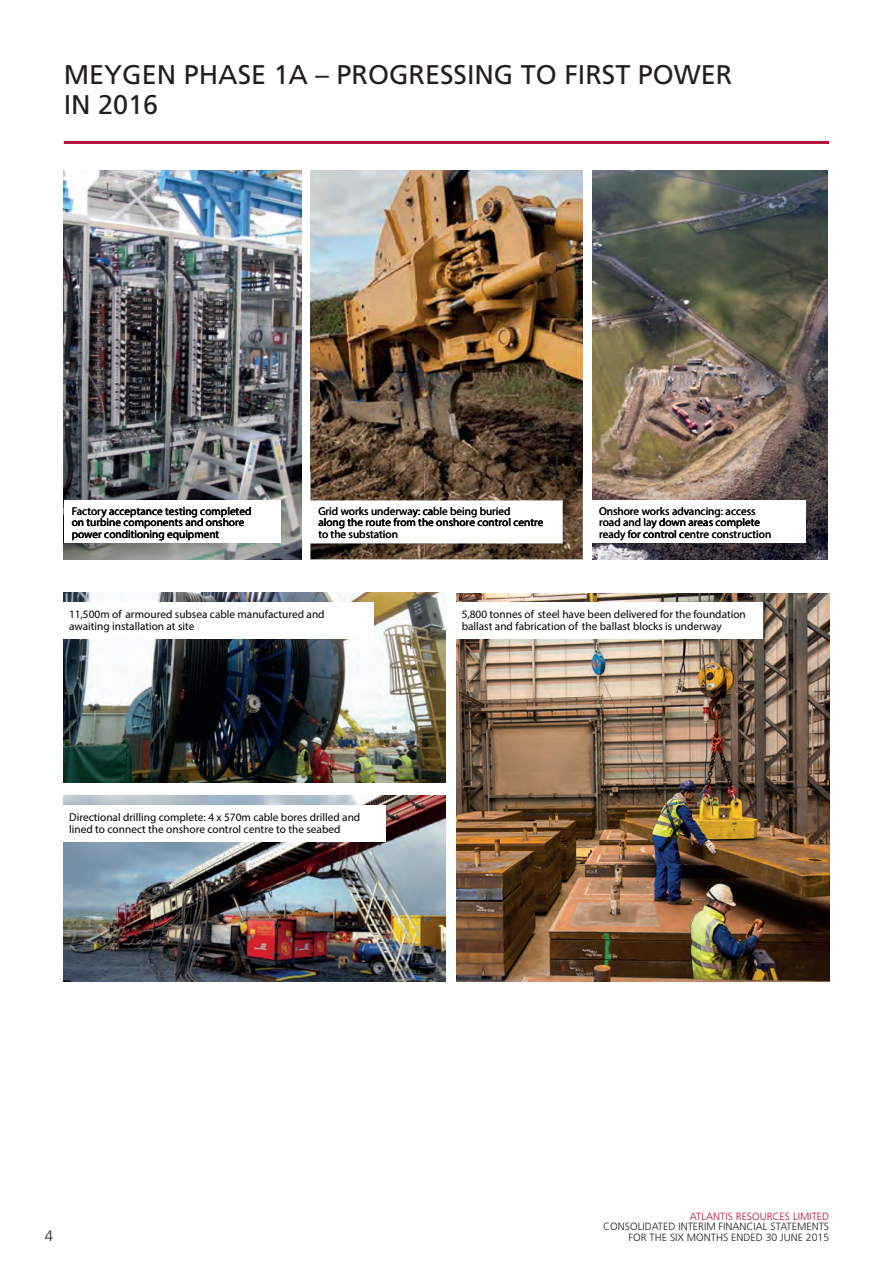
<style>
.page{position:relative;width:893px;height:1263px;background:#fff}
.page>*{position:absolute;margin:0;border:0;box-sizing:border-box;transform-origin:0 0}
.t1{font:27px/30px "Frutiger";color:#231f20}
.t2{font:300 15px "Frutiger";color:#231f20}
.t3{font:300 11.25px/12.9px "Arial";color:#000001}
.t4{font:300 10.5px/10.5px "Frutiger";color:#231f20;text-align:right}
.t5{font:300 10.5px "Frutiger";color:#b90f36}
</style>
<div class="page">
<hr style="left:64px;top:141px;width:765px;height:3px;background:#b90f36">
<div style="left:64px;top:170px;width:765px;height:393px;background:linear-gradient(to right,#fff,#fff)"></div>
<img style="left:64px;top:170px;width:237px;height:389px">
<img style="left:592px;top:170px;width:236px;height:389px">
<div style="left:64px;top:501px;width:217px;height:42px;background:#fff"></div>
<div style="left:591px;top:501px;width:215px;height:42px;background:#fff"></div>
<img style="left:310px;top:170px;width:273px;height:389px">
<img style="left:457px;top:593px;width:372px;height:389px">
<img style="left:64px;top:592px;width:381px;height:191px">
<img style="left:64px;top:796px;width:381px;height:186px">
<div style="left:64px;top:602px;width:310px;height:37px;background:#fff"></div>
<div style="left:64px;top:805px;width:322px;height:37px;background:#fff"></div>
<div style="left:456px;top:602px;width:306px;height:37px;background:#fff"></div>
<h1 class="t1" style="left:64px;top:62px;width:670px">MEYGEN PHASE 1A – PROGRESSING TO FIRST POWER<br>IN 2016</h1>
<p class="t3" style="left:72px;top:505px;width:181px">Factory acceptance testing completed</p>
<p class="t3" style="left:72px;top:517px;width:174px">on turbine components and onshore</p>
<p class="t3" style="left:72px;top:529px;width:149px">power conditioning equipment</p>
<p class="t3" style="left:318px;top:505px;width:194px">Grid works underway: cable being buried</p>
<p class="t3" style="left:318px;top:517px;width:227px">along the route from the onshore control centre</p>
<p class="t3" style="left:318px;top:529px;width:81px">to the subst tion</p>
<p class="t3" style="left:374px;top:529px;width:7px">a</p>
<p class="t3" style="left:599px;top:505px;width:158px">Onshore wo ks advancing: access</p>
<p class="t3" style="left:656px;top:505px;width:5px">r</p>
<p class="t3" style="left:599px;top:517px;width:163px">road and lay down areas complete</p>
<p class="t3" style="left:599px;top:529px;width:174px">ready for control centre const uction</p>
<p class="t3" style="left:737px;top:529px;width:5px">r</p>
<p class="t3" style="left:69px;top:608px;width:257px">11,500m of armoured subsea cable manufactured and awaiting installation at site</p>
<p class="t3" style="left:69px;top:811px;width:293px">Directional drilling complete: 4 x 570m cable bores drilled and lined to connect the onshore control centre to the seabed</p>
<p class="t3" style="left:462px;top:608px;width:286px">5,800 tonnes of steel have been delivered for the foundation ballast and fabrication of the ballast blocks is underway</p>
<h2 class="t2" style="left:45px;top:1230px;width:10px">4</h2>
<p class="t5" style="left:690px;top:1212px;width:141px">ATLANTIS RESOURCES LIMITED</p>
<p class="t4" style="left:603px;top:1222px;width:227px">CONSOLIDATED INTERIM FINANCIAL STATEMENTS<br>FOR THE SIX MONTHS ENDED 30 JUNE 2015</p>
</div>
